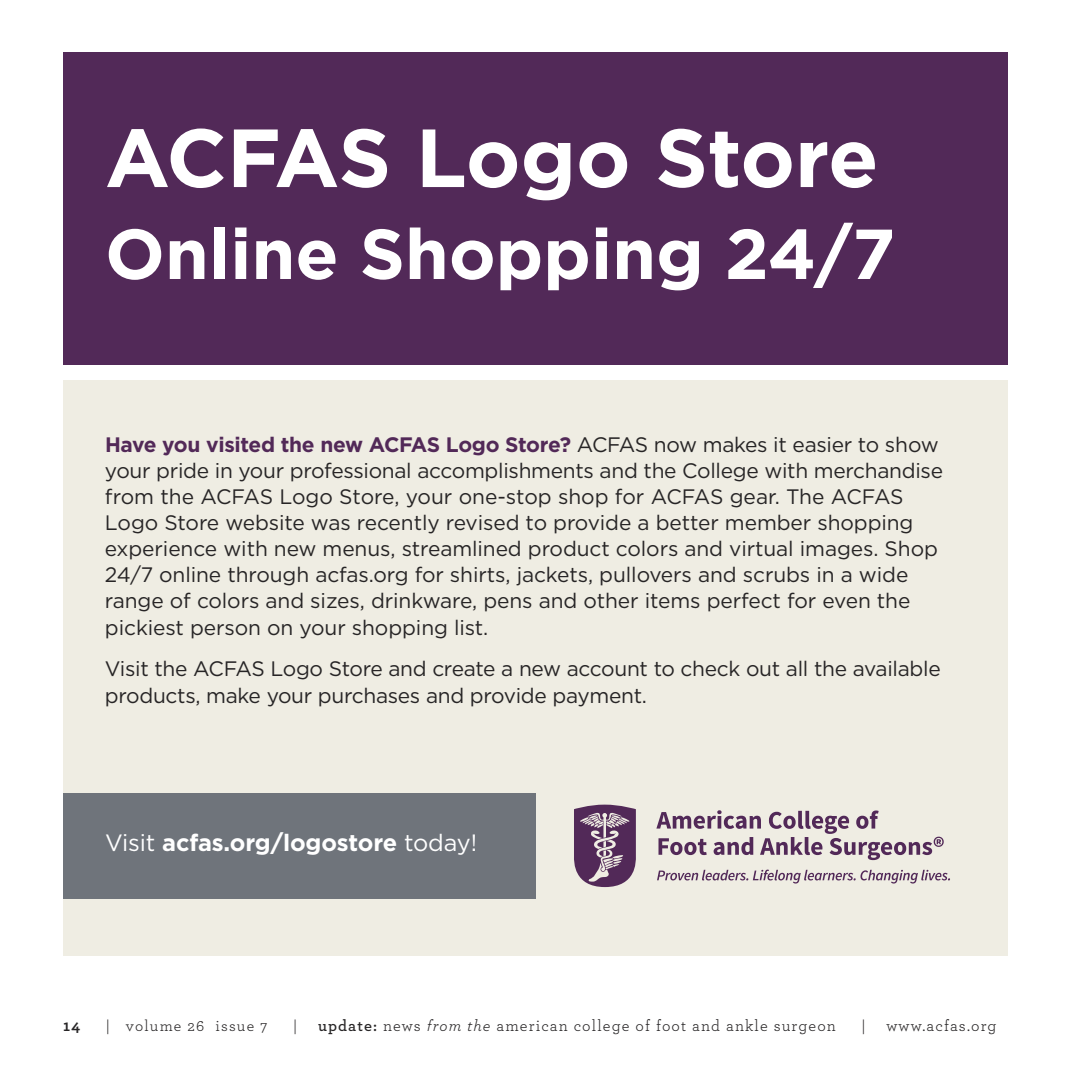
<style>
.page{position:relative;width:1071px;height:1071px;background:#fff}
.page>*{position:absolute;margin:0;border:0;box-sizing:border-box;transform-origin:0 0}
.t1{font:700 82.25px "Gotham";letter-spacing:-.01em;color:#fff}
.t2{font:700 70.52px "Gotham";color:#fff}
.t3{font:700 23.62px "Gotham";color:#fff}
.t4{font:21px/26.1px "Gotham";letter-spacing:-.005em;color:#272526}
.t5{font:16.1px "Archer";letter-spacing:.07em;color:#272526}
.t6{font:700 16.1px "Archer";color:#272526}
.t7{font:15.75px "Archer";letter-spacing:.075em;color:#272526}
.s1{font-weight:700;color:#522958}
.s2{font-weight:400}
.s3{font-weight:600}
.s4{font-style:italic}
</style>
<div class="page">
<div style="left:63px;top:381px;width:945px;height:575px;background:#efede3"></div>
<div style="left:63px;top:793px;width:473px;height:106px;background:#6f747b"></div>
<div style="left:63px;top:52px;width:945px;height:313px;background:#522958"></div>
<svg style="left:574px;top:805px;width:62px;height:82px"></svg>
<svg style="left:657px;top:870px;width:293px;height:14px"></svg>
<svg style="left:656px;top:810px;width:288px;height:50px"></svg>
<h1 class="t1" style="left:105px;top:129px;width:775px">acfas logo store</h1>
<h2 class="t2" style="left:105px;top:230px;width:792px">online shopping 24/7</h2>
<p class="t4" style="left:105px;top:433px;width:840px"><span class="s1">have you visited the new acfas logo store?</span> ACFAS now makes it easier to show your pride in your professional accomplishments and the College with merchandise from the ACFAS Logo Store, your one-stop shop for ACFAS gear. The ACFAS Logo Store website was recently revised to provide a better member shopping experience with new menus, streamlined product colors and virtual images. Shop 24/7 online through acfas.org for shirts, jackets, pullovers and scrubs in a wide range of colors and sizes, drinkware, pens and other items perfect for even the pickiest person on your shopping list.</p>
<p class="t4" style="left:105px;top:658px;width:837px">Visit the ACFAS Logo Store and create a new account to check out all the available products, make your purchases and provide payment.</p>
<p class="t3" style="left:105px;top:835px;width:374px"><span class="s2">Visit</span> acfas.org/logostore <span class="s2">today!</span></p>
<p class="t6" style="left:63px;top:1021px;width:19px">14</p>
<p class="t7" style="left:106px;top:1021px;width:163px">| volume 26 issue 7</p>
<p class="t7" style="left:293px;top:1021px;width:6px">|</p>
<p class="t5" style="left:318px;top:1021px;width:519px"><span class="s3">update:</span> news <span class="s4">from the</span> american college of foot and ankle surgeon</p>
<p class="t7" style="left:862px;top:1021px;width:6px">|</p>
<p class="t5" style="left:886px;top:1021px;width:111px">www.acfas.org</p>
</div>
